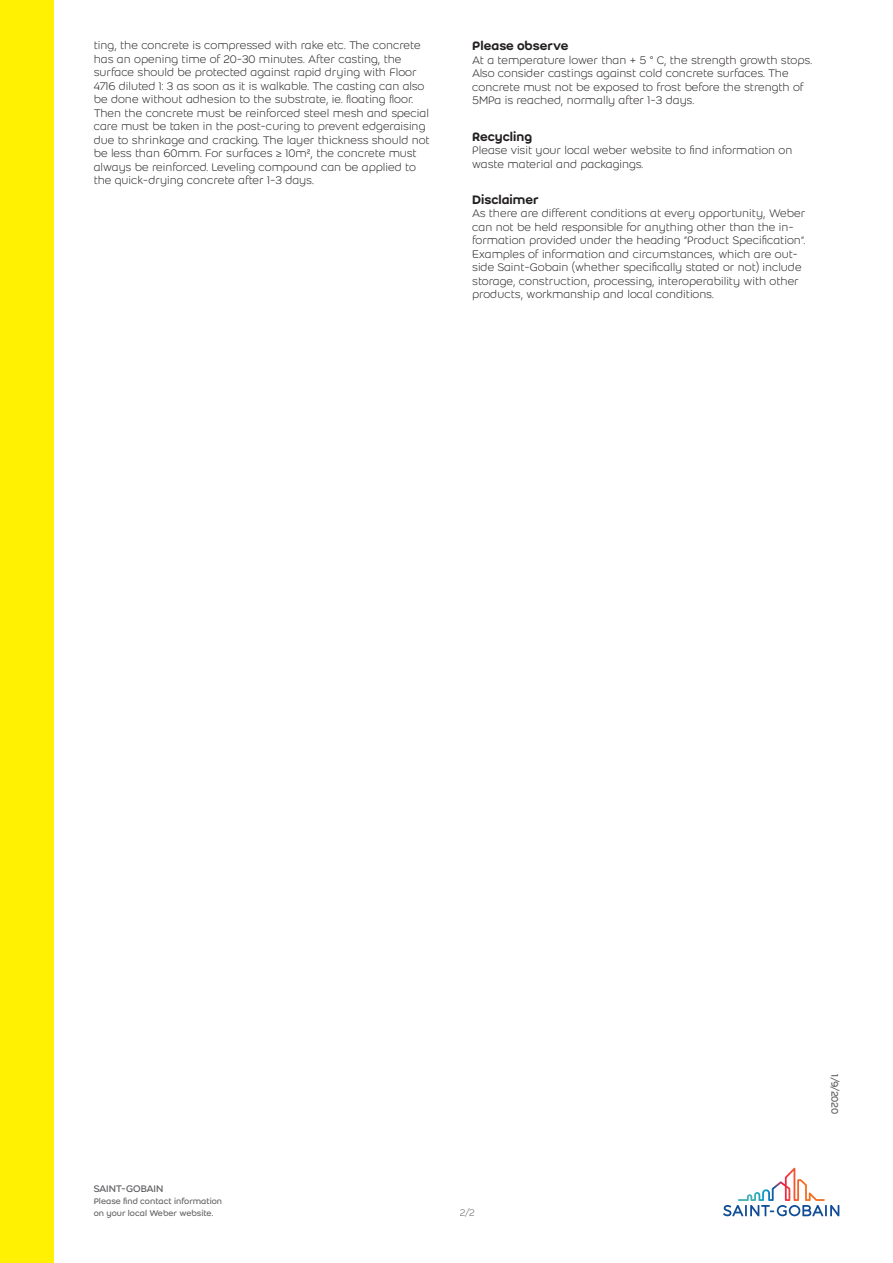
<style>
.page{position:relative;width:893px;height:1263px;background:#fff}
.page>*{position:absolute;margin:0;border:0;box-sizing:border-box;transform-origin:0 0}
.Second_header{font:500 13.5px "Weber";color:#231f20}
.Body_text{font:300 12px/13.5px "Weber";color:#231f20}
.Address_-_company{font:10.5px "Weber";letter-spacing:-.02em;color:#636366}
.Last_modification_da{font:10.5px "Weber";color:#636366}
.Paging{font:300 10.5px "Weber";color:#636366}
.Address{font:9px "Weber";color:#636366}
</style>
<div class="page">
<div style="left:0;top:0;width:54px;height:1263px;background:#fff101"></div>
<svg style="left:723px;top:1168px;width:116px;height:48px"></svg>
<p class="Body_text" style="left:94px;top:38px;width:338px">ting, the concrete is compressed with rake etc. The concrete has an opening time of 20-30 minutes. After casting, the surface should be protected against rapid drying with Floor 4716 diluted 1: 3 as soon as it is walkable. The casting can also be done without adhesion to the substrate, ie. floating floor.<br>Then the concrete must be reinforced steel mesh and special care must be taken in the post-curing to prevent edgeraising due to shrinkage and cracking. The layer thickness should not be less than 60mm. For surfaces ≥ 10m², the concrete must always be reinforced. Leveling compound can be applied to the quick-drying concrete after 1-3 days.</p>
<p class="Second_header" style="left:472px;top:36px;width:98px">Please observe</p>
<p class="Body_text" style="left:472px;top:53px;width:341px">At a temperature lower than + 5 ° C, the strength growth stops.<br>Also consider castings against cold concrete surfaces. The concrete must not be exposed to frost before the strength of 5MPa is reached, normally after 1-3 days.</p>
<p class="Second_header" style="left:472px;top:126px;width:62px">Recycling</p>
<p class="Body_text" style="left:472px;top:143px;width:322px">Please visit your local weber website to find information on waste material and packagings.</p>
<p class="Second_header" style="left:472px;top:190px;width:68px">Disclaimer</p>
<p class="Body_text" style="left:472px;top:206px;width:335px">As there are different conditions at every opportunity, Weber can not be held responsible for anything other than the in&shy;formation provided under the heading ”Product Specification”.<br>Examples of information and circumstances, which are out&shy;side Saint-Gobain (whether specifically stated or not) include storage, construction, processing, interoperability with other products, workmanship and local conditions.</p>
<p class="Address_-_company" style="left:94px;top:1181px;width:71px">SAINT-GOBAIN</p>
<p class="Address" style="left:94px;top:1195px;width:130px">Please find contact information</p>
<p class="Address" style="left:94px;top:1207px;width:121px">on your local Weber website.</p>
<p class="Paging" style="left:460px;top:1206px;width:16px">2/2</p>
<p class="Last_modification_da" style="left:842px;top:1074px;width:42px;rotate:90deg">1/9/2020</p>
</div>
